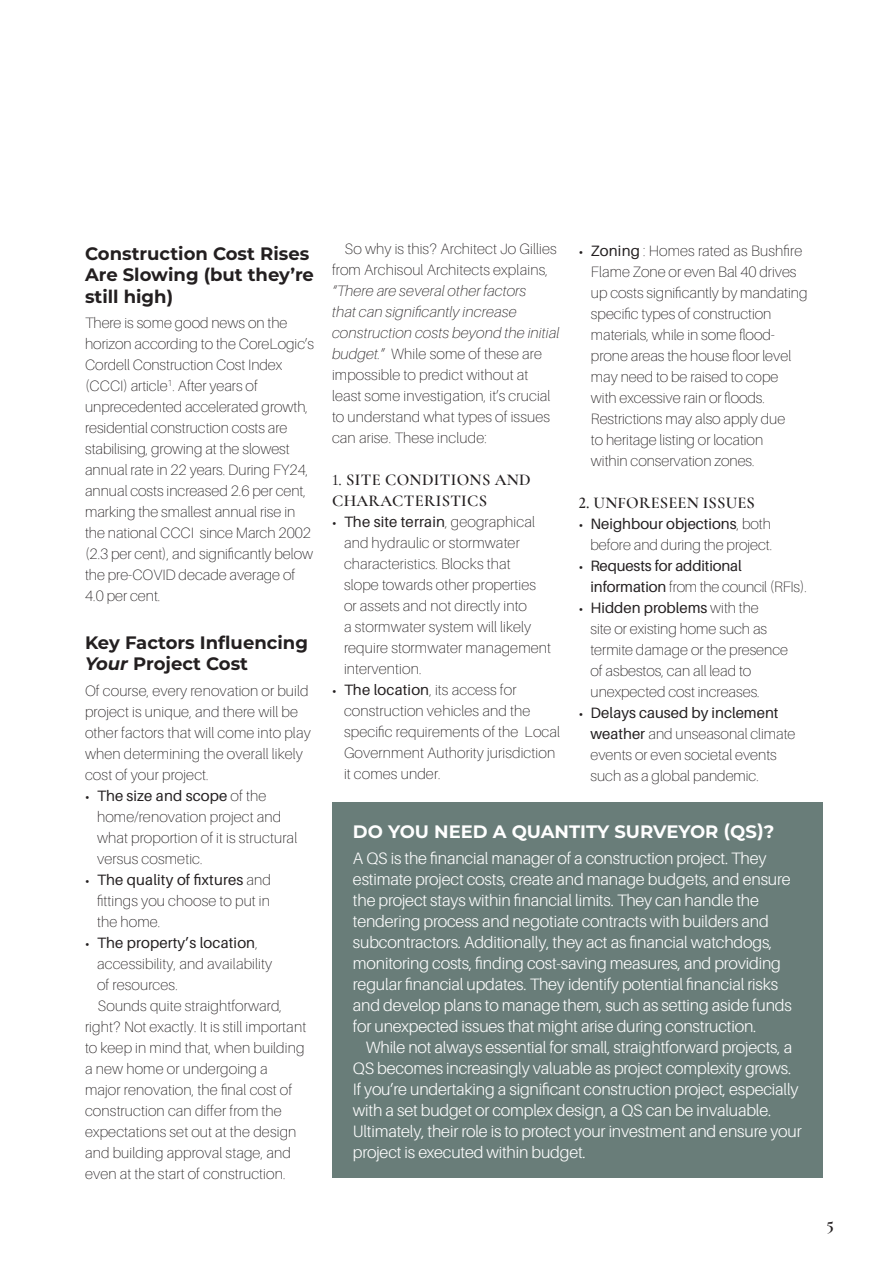
<style>
.page{position:relative;width:893px;height:1263px;background:#fff}
.page>*{position:absolute;margin:0;border:0;box-sizing:border-box;transform-origin:0 0}
.t1{font:700 18px/21.6px "Montserrat";color:#231f20}
.t2{font:700 18px "Montserrat";color:#fff}
.t3{font:700 18px "Cormorant Garamond";color:#231f20}
.t4{font:300 16.5px/21px "Aileron";letter-spacing:-.01em;color:#fff}
.t5{font:600 16.5px/21px "Cormorant Garamond";letter-spacing:.02em;color:#231f20}
.t6{font:100 15px/21px "Aileron";letter-spacing:.01em;color:#231f20}
.t7{font:15px/21px "Aileron";letter-spacing:-.01em;color:#231f20}
.t8{font:15px "Aileron";letter-spacing:.01em;color:#231f20}
.s1{font-style:italic}
.s2{font-family:"Cormorant Garamond";font-weight:300}
.s3{font-weight:400}
.s4{font-weight:100}
.s5{font-weight:500}
</style>
<div class="page">
<div style="left:332px;top:801px;width:491px;height:376px;background:#697d79"></div>
<p class="t1" style="left:85px;top:242px;width:230px">Construction Cost Rises<br>Are Slowing (but they’re still high)</p>
<p class="t6" style="left:85px;top:313px;width:230px">There is some good news on the horizon according to the CoreLogic’s Cordell Construction Cost Index (CCCI) article<sup>1</sup>. After years of unprecedented accelerated growth, residential construction costs are stabilising, growing at the slowest annual rate in 22 years. During FY24, annual costs increased 2.6 per cent, marking the smallest annual rise in the national CCCI since March 2002 (2.3 per cent), and significantly below the pre-COVID decade average of 4.0 per cent.</p>
<p class="t1" style="left:85px;top:631px;width:225px">Key Factors Influencing<br><span class="s1">Your</span> Project Cost</p>
<p class="t6" style="left:85px;top:680px;width:227px">Of course, every renovation or build project is unique, and there will be other factors that will come into play when determining the overall likely cost of your project.</p>
<p class="t6" style="left:97px;top:785px;width:202px;text-indent:-12px"><span class="s2">•</span> <span class="s3">The size and scope</span> of the home/renovation project and what proportion of it is structural versus cosmetic.</p>
<p class="t6" style="left:97px;top:869px;width:175px;text-align:justify;text-indent:-12px"><span class="s2">•</span> <span class="s3">The quality of fixtures</span> and fittings you choose to put in the home.</p>
<p class="t8" style="left:85px;top:934px;width:174px"><span class="s2">•</span> The property’s location<span class="s4">,</span></p>
<p class="t6" style="left:97px;top:953px;width:177px">accessibility, and availability</p>
<p class="t6" style="left:97px;top:974px;width:82px">of resources.</p>
<p class="t6" style="left:98px;top:995px;width:186px">Sounds quite straightforward,</p>
<p class="t6" style="left:85px;top:1016px;width:223px">right? Not exactly. It is still important</p>
<p class="t6" style="left:85px;top:1037px;width:221px">to keep in mind that, when building</p>
<p class="t6" style="left:85px;top:1058px;width:184px">a new home or undergoing a</p>
<p class="t6" style="left:85px;top:1079px;width:209px">major renovation, the final cost of</p>
<p class="t6" style="left:85px;top:1100px;width:198px">construction can differ from the</p>
<p class="t6" style="left:85px;top:1121px;width:213px">expectations set out at the design</p>
<p class="t6" style="left:85px;top:1142px;width:207px">and building approval stage, and</p>
<p class="t6" style="left:85px;top:1163px;width:202px">even at the start of construction.</p>
<p class="t6" style="left:332px;top:238px;width:226px;text-indent:13px">So why is this? Architect Jo Gillies from Archisoul Architects explains,</p>
<p class="t6" style="left:332px;top:280px;width:229px"><span class="s1">“There are several other factors<br>that can significantly increase construction costs beyond the initial budget.”</span> While some of these are impossible to predict without at least some investigation, it’s crucial to understand what types of issues can arise. These include:</p>
<p class="t5" style="left:332px;top:469px;width:200px"><span class="s5">1.</span> SITE CONDITIONS AND<br>CHARACTERISTICS</p>
<p class="t6" style="left:344px;top:511px;width:209px;text-indent:-12px"><span class="s2">•</span> <span class="s3">The site terrain</span>, geographical and hydraulic or stormwater characteristics. Blocks that<br>slope towards other properties or assets and not directly into<br>a stormwater system will likely require stormwater management intervention.</p>
<p class="t6" style="left:344px;top:679px;width:218px;text-indent:-12px"><span class="s2">•</span> <span class="s3">The location</span>, its access for construction vehicles and the specific requirements of the Local<br>Government Authority jurisdiction it comes under.</p>
<p class="t6" style="left:591px;top:241px;width:218px;text-indent:-12px"><span class="s2">•</span> <span class="s3">Zoning</span> : Homes rated as Bushfire<br>Flame Zone or even Bal 40 drives up costs significantly by mandating specific types of construction materials, while in some flood&shy;prone areas the house floor level may need to be raised to cope with excessive rain or floods.<br>Restrictions may also apply due<br>to heritage listing or location<br>within conservation zones.</p>
<p class="t5" style="left:579px;top:492px;width:178px">2. UNFORESEEN ISSUES</p>
<p class="t6" style="left:579px;top:514px;width:195px;text-align:right"><span class="s2">•</span> <span class="s3">Neighbour objections</span>, both before and during the project.</p>
<p class="t7" style="left:590px;top:556px;width:218px;text-indent:-12px"><span class="s2">•</span> Requests for additional information <span class="s4">from the council (RFIs).</span></p>
<p class="t6" style="left:590px;top:598px;width:199px;text-indent:-12px"><span class="s2">•</span> <span class="s3">Hidden problems</span> with the<br>site or existing home such as termite damage or the presence of asbestos, can all lead to unexpected cost increases.</p>
<p class="t6" style="left:590px;top:703px;width:206px;text-indent:-12px"><span class="s2">•</span> <span class="s3">Delays caused by inclement weather</span> and unseasonal climate events or even societal events such as a global pandemic.</p>
<p class="t2" style="left:353px;top:819px;width:423px">DO YOU NEED A QUANTITY SURVEYOR (QS)?</p>
<p class="t4" style="left:353px;top:847px;width:440px">A QS is the financial manager of a construction project. They estimate project costs, create and manage budgets, and ensure the project stays within financial limits. They can handle the tendering process and negotiate contracts with builders and subcontractors. Additionally, they act as financial watchdogs, monitoring costs, finding cost-saving measures, and providing regular financial updates. They identify potential financial risks and develop plans to manage them, such as setting aside funds for unexpected issues that might arise during construction.</p>
<p class="t4" style="left:353px;top:1036px;width:450px;text-indent:13px">While not always essential for small, straightforward projects, a QS becomes increasingly valuable as project complexity grows.<br>If you’re undertaking a significant construction project, especially with a set budget or complex design, a QS can be invaluable.<br>Ultimately, their role is to protect your investment and ensure your project is executed within budget.</p>
<p class="t3" style="left:826px;top:1212px;width:9px">5</p>
</div>
